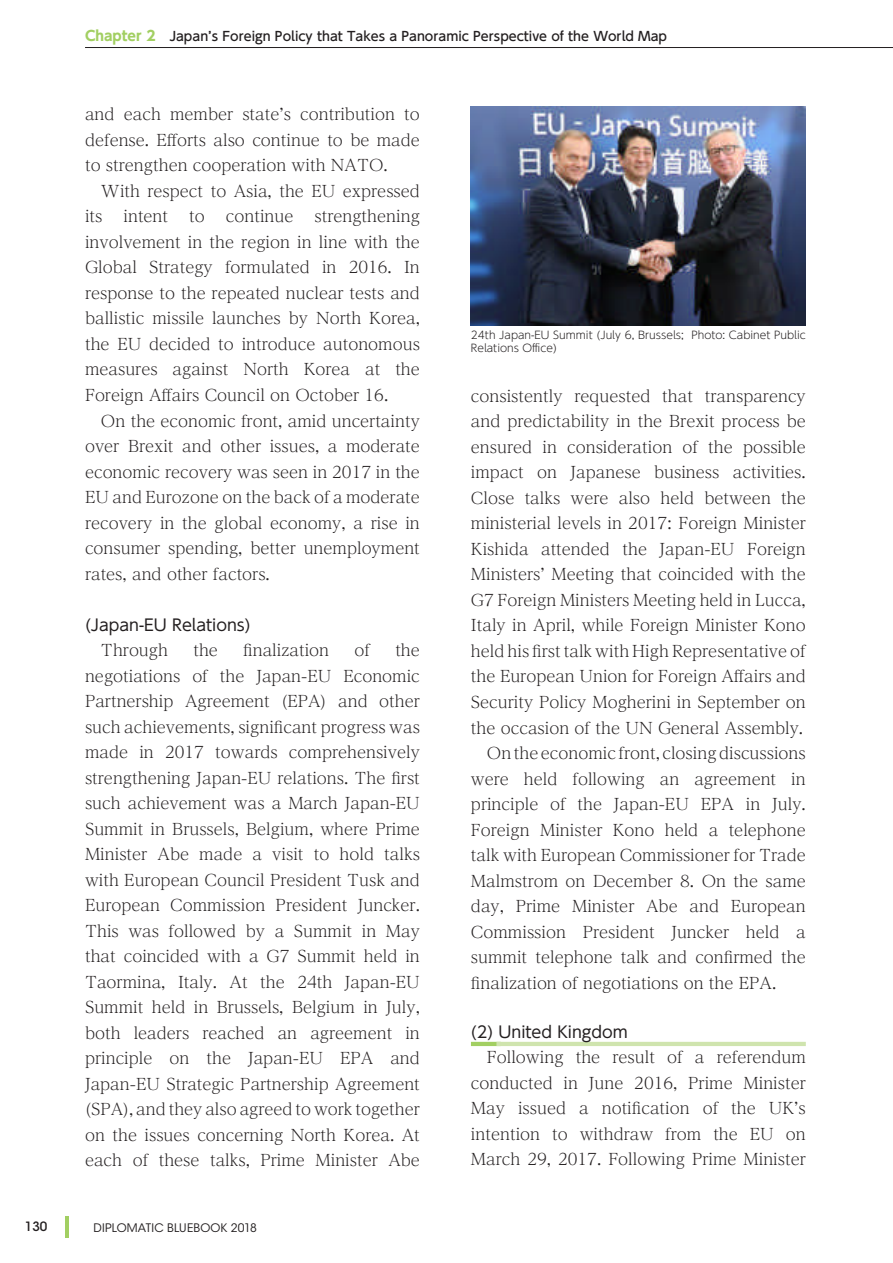
<style>
.page{position:relative;width:893px;height:1263px;background:#fff}
.page>*{position:absolute;margin:0;border:0;box-sizing:border-box;transform-origin:0 0}
.t1{font:300 15.9px/25.5px "Reim Pr 6 N";color:#231f20;text-align:justify}
.t2{font:15.9px "UD Shin Go Pr 6 N";color:#231f20}
.t3{font:500 12.75px "UD Shin Go Pr 6 N";color:#231f20}
.t4{font:500 12.75px "ITC Avant Garde Std";color:#231f20}
.t5{font:11.7px "ITC Avant Garde Std";letter-spacing:.015em;color:#231f20}
.t6{font:300 10.65px/12.8px "UD Shin Go Pr 6 N";color:#231f20}
.s1{font-weight:700;font-size:13.8px;color:#a2cf62}
</style>
<div class="page">
<hr style="left:471px;top:1042px;width:30px;height:4px;background:#a2cf62">
<hr style="left:496px;top:1042px;width:310px;height:4px;background:#cfe4ae">
<img style="left:471px;top:106px;width:335px;height:219px">
<hr style="left:85px;top:47px;width:808px;height:1px;background:#231f20">
<hr style="left:66px;top:1216px;width:3px;height:21px;background:#a2cf62">
<p class="t3" style="left:85px;top:26px;width:584px"><span class="s1">Chapter 2　</span>Japan’s Foreign Policy that Takes a Panoramic Perspective of the World Map</p>
<p class="t1" style="left:85px;top:101px;width:336px">and each member state’s contribution to defense. Efforts also continue to be made to strengthen cooperation with NATO.</p>
<p class="t1" style="left:85px;top:178px;width:336px;text-indent:16px">With respect to Asia, the EU expressed its</p>
<p class="t1" style="left:85px;top:203px;width:336px;text-indent:229px">strengthening involvement in the region in line with the Global Strategy formulated in 2016. In response to the repeated nuclear tests and ballistic missile launches by North Korea, the EU decided to introduce autonomous measures against North Korea at the Foreign Affairs Council on October 16.</p>
<p class="t1" style="left:85px;top:407px;width:336px;text-indent:16px">On the economic front, amid uncertainty over Brexit and other issues, a moderate economic recovery was seen in 2017 in the EU and Eurozone on the back of a moderate recovery in the global economy, a rise in consumer spending, better unemployment rates, and other factors.</p>
<p class="t2" style="left:85px;top:612px;width:167px">(Japan-EU Relations)</p>
<p class="t1" style="left:101px;top:637px;width:69px">Through</p>
<p class="t1" style="left:193px;top:637px;width:26px">the</p>
<p class="t1" style="left:243px;top:637px;width:87px">finalization</p>
<p class="t1" style="left:354px;top:637px;width:17px">of</p>
<p class="t1" style="left:123px;top:203px;width:46px">intent</p>
<p class="t1" style="left:189px;top:203px;width:17px">to</p>
<p class="t1" style="left:226px;top:203px;width:69px">continue</p>
<p class="t1" style="left:85px;top:637px;width:336px;text-indent:310px">the negotiations of the Japan-EU Economic Partnership Agreement (EPA) and other such achievements, significant progress was made in 2017 towards comprehensively strengthening Japan-EU relations. The first such achievement was a March Japan-EU Summit in Brussels, Belgium, where Prime Minister Abe made a visit to hold talks with European Council President Tusk and European Commission President Juncker.<br>This was followed by a Summit in May that coincided with a G7 Summit held in Taormina, Italy. At the 24th Japan-EU Summit held in Brussels, Belgium in July, both leaders reached an agreement in principle on the Japan-EU EPA and Japan-EU Strategic Partnership Agreement (SPA), and they also agreed to work together on the issues concerning North Korea. At each of these talks, Prime Minister Abe</p>
<p class="t4" style="left:25px;top:1218px;width:24px">130</p>
<p class="t5" style="left:94px;top:1220px;width:165px">DIPLOMATIC BLUEBOOK 2018</p>
<p class="t6" style="left:471px;top:328px;width:336px">24th Japan-EU Summit (July 6, Brussels; Photo: Cabinet Public<br>Relations Office)</p>
<p class="t1" style="left:471px;top:383px;width:336px">consistently requested that transparency</p>
<p class="t1" style="left:471px;top:408px;width:336px">and predictability in the Brexit process be</p>
<p class="t1" style="left:471px;top:434px;width:336px">ensured in consideration of the possible</p>
<p class="t1" style="left:471px;top:459px;width:336px">impact on Japanese business activities.</p>
<p class="t1" style="left:471px;top:485px;width:336px">Close talks were also held between the</p>
<p class="t1" style="left:471px;top:510px;width:336px">ministerial levels in 2017: Foreign Minister</p>
<p class="t1" style="left:471px;top:536px;width:336px">Kishida attended the Japan-EU Foreign</p>
<p class="t1" style="left:471px;top:561px;width:336px">Ministers’ Meeting that coincided with the</p>
<p class="t1" style="left:471px;top:587px;width:336px">G7 Foreign Ministers Meeting held in Lucca,</p>
<p class="t1" style="left:471px;top:612px;width:336px">Italy in April, while Foreign Minister Kono</p>
<p class="t1" style="left:471px;top:638px;width:336px">held his first talk with High Representative of</p>
<p class="t1" style="left:471px;top:663px;width:336px">the European Union for Foreign Affairs and</p>
<p class="t1" style="left:471px;top:689px;width:336px">Security Policy Mogherini in September on</p>
<p class="t1" style="left:471px;top:714px;width:334px">the occasion of the UN General Assembly.</p>
<p class="t1" style="left:487px;top:740px;width:320px">On the economic front, closing discussions</p>
<p class="t1" style="left:471px;top:765px;width:336px">were held following an agreement in</p>
<p class="t1" style="left:471px;top:791px;width:336px">principle of the Japan-EU EPA in July.</p>
<p class="t1" style="left:471px;top:816px;width:336px">Foreign Minister Kono held a telephone</p>
<p class="t1" style="left:471px;top:842px;width:336px">talk with European Commissioner for Trade</p>
<p class="t1" style="left:471px;top:867px;width:336px">Malmstrom on December 8. On the same</p>
<p class="t1" style="left:471px;top:893px;width:336px">day, Prime Minister Abe and European</p>
<p class="t1" style="left:471px;top:918px;width:336px">Commission President Juncker held a</p>
<p class="t1" style="left:471px;top:944px;width:336px">summit telephone talk and confirmed the</p>
<p class="t1" style="left:471px;top:969px;width:307px">finalization of negotiations on the EPA.</p>
<p class="t2" style="left:471px;top:1019px;width:158px">(2) United Kingdom</p>
<p class="t1" style="left:471px;top:1044px;width:336px;text-indent:16px">Following the result of a referendum conducted in June 2016, Prime Minister May issued a notification of the UK’s intention to withdraw from the EU on March 29, 2017. Following Prime Minister</p>
</div>
